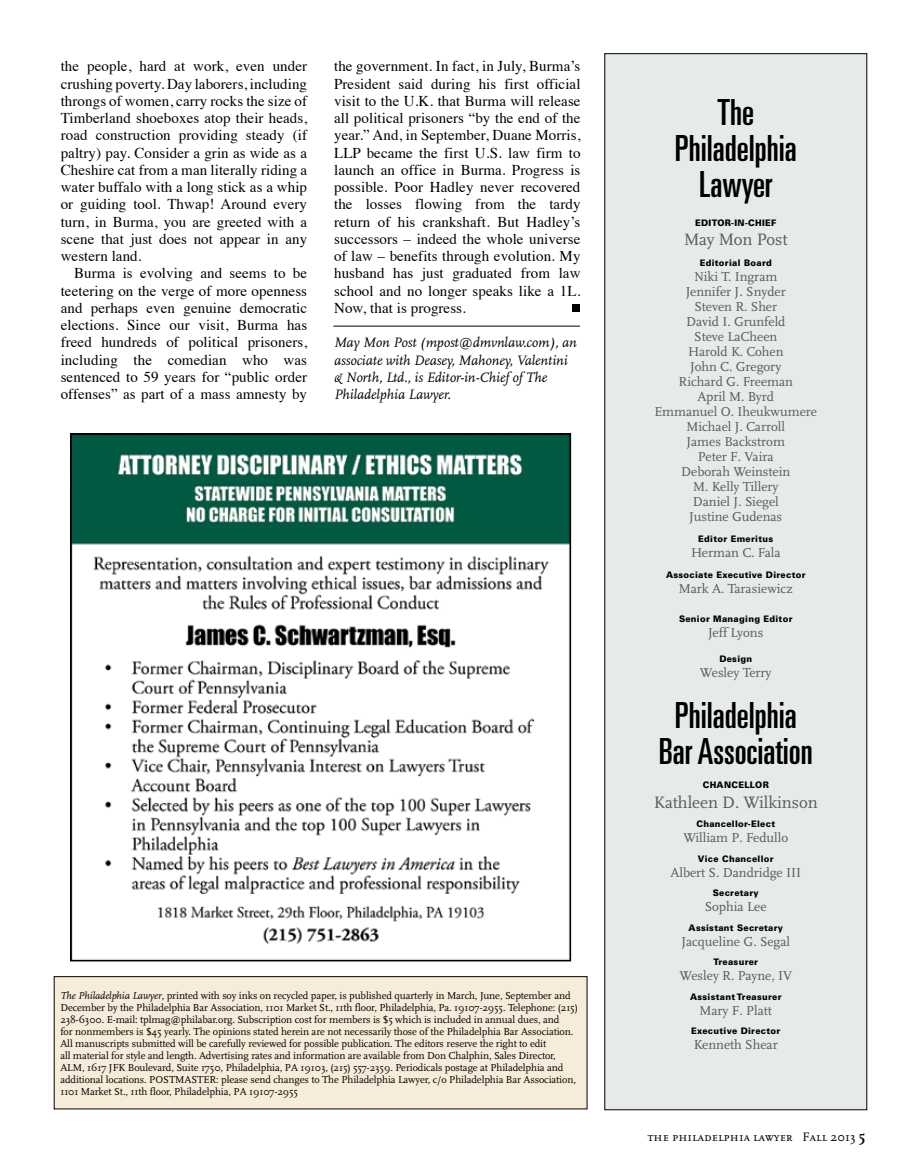
<style>
.page{position:relative;width:918px;height:1175px;background:#fff}
.page>*{position:absolute;margin:0;border:0;box-sizing:border-box;transform-origin:0 0}
.t1{font:ultra-condensed 36px/36px "Univers LT Std";color:#000;text-align:center}
.t2{font:17.25px "Scala";letter-spacing:-.005em;color:#58595b}
.t3{font:15px/17.2px "Times";letter-spacing:.005em;color:#000;text-align:justify}
.t4{font:italic 14.25px/17.2px "Scala";letter-spacing:-.005em;color:#000}
.t5{font:13.5px/15px "Scala";letter-spacing:-.005em;color:#58595b;text-align:center}
.t6{font:12.75px "Scala Caps";letter-spacing:.005em;color:#000}
.t7{font:10.5px/12px "Scala";letter-spacing:-.01em;color:#000}
.t8{font:900 9px "Univers LT Std";letter-spacing:.035em;color:#000;scale:.95 1}
.s1{font-style:italic}
.s2{font-family:"Scala";font-weight:700;font-size:15px}
</style>
<div class="page">
<div style="left:604px;top:53px;width:263px;height:1057px;background:#e6ebe8"></div>
<div style="left:54px;top:976px;width:533px;height:133px;background:#f6ecd9"></div>
<hr style="left:333px;top:326px;width:247px;height:1px;background:#000">
<div style="left:573px;top:305px;width:7px;height:7px;background:#000"></div>
<img style="left:73px;top:436px;width:495px;height:508px">
<div style="left:70px;top:433px;width:501px;height:528px;border:2px solid #000"></div>
<p class="t3" style="left:61px;top:56px;width:248px">the people, hard at work, even under crushing poverty. Day laborers, including throngs of women, carry rocks the size of Timberland shoeboxes atop their heads, road construction providing steady (if paltry) pay. Consider a grin as wide as a Cheshire cat from a man literally riding a water buffalo with a long stick as a whip or guiding tool. Thwap! Around every turn, in Burma, you are greeted with a scene that just does not appear in any western land.</p>
<p class="t3" style="left:61px;top:263px;width:248px;text-indent:14px">Burma is evolving and seems to be teetering on the verge of more openness and perhaps even genuine democratic elections. Since our visit, Burma has freed hundreds of political prisoners, including the comedian who was sentenced to 59 years for “public order offenses” as part of a mass amnesty by</p>
<p class="t3" style="left:334px;top:56px;width:248px">the government. In fact, in July, Burma’s President said during his first official visit to the U.K. that Burma will release all political prisoners “by the end of the year.” And, in September, Duane Morris, LLP became the first U.S. law firm to launch an office in Burma. Progress is possible. Poor Hadley never recovered the losses flowing from the tardy return of his crankshaft. But Hadley’s successors – indeed the whole universe of law – benefits through evolution. My husband has just graduated from law school and no longer speaks like a 1L.<br>Now, that is progress.</p>
<p class="t4" style="left:334px;top:334px;width:244px">May Mon Post (mpost@dmvnlaw.com), an associate with Deasey, Mahoney, Valentini &amp; North, Ltd., is Editor-in-Chief of The Philadelphia Lawyer.</p>
<p class="t7" style="left:60px;top:989px;width:519px"><span class="s1">The Philadelphia Lawyer</span>, printed with soy inks on recycled paper, is published quarterly in March, June, September and December by the Philadelphia Bar Association, 1101 Market St., 11th floor, Philadelphia, Pa. 19107-2955. Telephone: (215)<br>238-6300. E-mail: tplmag@philabar.org. Subscription cost for members is $5 which is included in annual dues, and<br>for nonmembers is $45 yearly. The opinions stated herein are not necessarily those of the Philadelphia Bar Association.<br>All manuscripts submitted will be carefully reviewed for possible publication. The editors reserve the right to edit<br>all material for style and length. Advertising rates and information are available from Don Chalphin, Sales Director, ALM, 1617 JFK Boulevard, Suite 1750, Philadelphia, PA 19103, (215) 557-2359. Periodicals postage at Philadelphia and additional locations. POSTMASTER: please send changes to The Philadelphia Lawyer, c/o Philadelphia Bar Association, 1101 Market St., 11th floor, Philadelphia, PA 19107-2955</p>
<h1 class="t1" style="left:675px;top:94px;width:124px">The<br>Philadelphia<br>Lawyer</h1>
<p class="t8" style="left:695px;top:217px;width:87px">Editor-in-Chief</p>
<p class="t2" style="left:684px;top:230px;width:105px">May Mon Post</p>
<p class="t8" style="left:700px;top:257px;width:77px">Editorial Board</p>
<p class="t5" style="left:655px;top:269px;width:164px">Niki T. Ingram<br>Jennifer J. Snyder<br>Steven R. Sher<br>David I. Grunfeld<br>Steve LaCheen<br>Harold K. Cohen<br>John C. Gregory<br>Richard G. Freeman<br>April M. Byrd<br>Emmanuel O. Iheukwumere<br>Michael J. Carroll<br>James Backstrom<br>Peter F. Vaira<br>Deborah Weinstein<br>M. Kelly Tillery<br>Daniel J. Siegel<br>Justine Gudenas</p>
<p class="t8" style="left:698px;top:533px;width:80px">Editor Emeritus</p>
<p class="t5" style="left:691px;top:545px;width:91px">Herman C. Fala</p>
<p class="t8" style="left:666px;top:569px;width:148px">Associate Executive Director</p>
<p class="t5" style="left:679px;top:581px;width:115px">Mark A. Tarasiewicz</p>
<p class="t8" style="left:679px;top:613px;width:121px">Senior Managing Editor</p>
<p class="t5" style="left:708px;top:625px;width:57px">Jeff Lyons</p>
<p class="t8" style="left:719px;top:653px;width:36px">Design</p>
<p class="t5" style="left:700px;top:665px;width:73px">Wesley Terry</p>
<h1 class="t1" style="left:659px;top:697px;width:156px">Philadelphia<br>Bar Association</h1>
<p class="t8" style="left:703px;top:779px;width:71px">Chancellor</p>
<p class="t2" style="left:654px;top:793px;width:165px">Kathleen D. Wilkinson</p>
<p class="t8" style="left:696px;top:818px;width:84px">Chancellor-Elect</p>
<p class="t5" style="left:683px;top:830px;width:106px">William P. Fedullo</p>
<p class="t8" style="left:698px;top:853px;width:81px">Vice Chancellor</p>
<p class="t5" style="left:670px;top:865px;width:132px">Albert S. Dandridge III</p>
<p class="t8" style="left:713px;top:887px;width:50px">Secretary</p>
<p class="t5" style="left:705px;top:899px;width:63px">Sophia Lee</p>
<p class="t8" style="left:689px;top:922px;width:101px">Assistant Secretary</p>
<p class="t5" style="left:682px;top:934px;width:110px">Jacqueline G. Segal</p>
<p class="t8" style="left:713px;top:956px;width:48px">Treasurer</p>
<p class="t5" style="left:680px;top:968px;width:114px">Wesley R. Payne, IV</p>
<p class="t8" style="left:690px;top:991px;width:98px">Assistant Treasurer</p>
<p class="t5" style="left:700px;top:1003px;width:74px">Mary F. Platt</p>
<p class="t8" style="left:691px;top:1025px;width:95px">Executive Director</p>
<p class="t5" style="left:694px;top:1037px;width:85px">Kenneth Shear</p>
<p class="t6" style="left:648px;top:1130px;width:219px">the philadelphia lawyer Fall 2013 <span class="s2">5</span></p>
</div>
